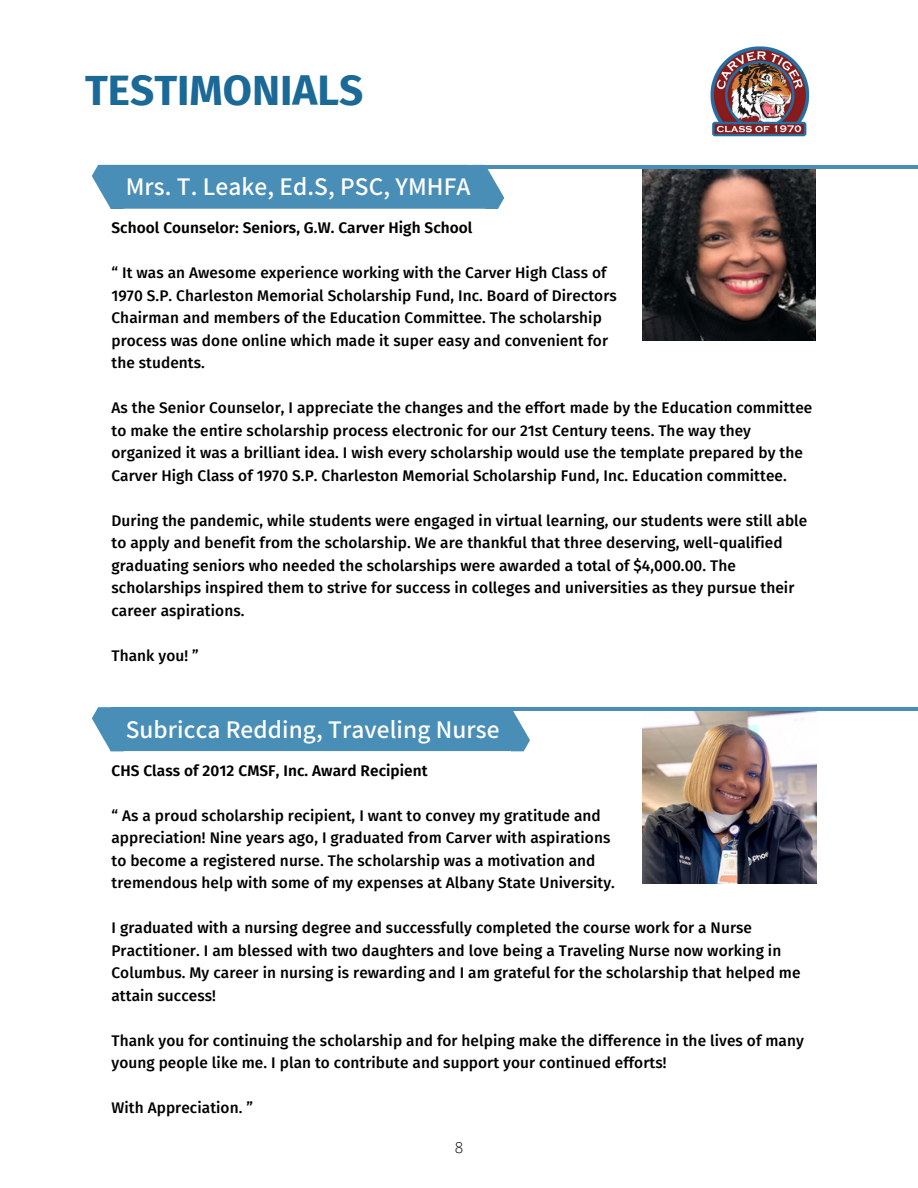
<style>
.page{position:relative;width:918px;height:1188px;background:#fff}
.page>*{position:absolute;margin:0;border:0;box-sizing:border-box;transform-origin:0 0}
.t1{font:700 42.3px "Fira Sans";color:#1b6996}
.t2{font:500 22.5px "Source Han Sans JP";letter-spacing:.005em;color:#fff}
.t3{font:500 15.45px/22.5px "Fira Sans";letter-spacing:.005em;color:#000}
.t4{font:600 15.45px "Fira Sans";letter-spacing:.005em;color:#000}
.t5{font:300 15px "Open Sans";color:#000}
</style>
<div class="page">
<div style="left:92px;top:165px;width:412px;height:44px;background:#498eb6"></div>
<img style="left:710px;top:46px;width:100px;height:91px">
<img style="left:642px;top:168px;width:174px;height:172px">
<hr style="left:111px;top:165px;width:807px;height:3px;background:#498eb6">
<div style="left:92px;top:707px;width:438px;height:44px;background:#498eb6"></div>
<img style="left:642px;top:711px;width:175px;height:173px">
<hr style="left:111px;top:707px;width:807px;height:4px;background:#498eb6">
<p class="t1" style="left:85px;top:65px;width:280px">TESTIMONIALS</p>
<p class="t2" style="left:126px;top:169px;width:346px">Mrs. T. Leake, Ed.S, PSC, YMHFA</p>
<p class="t4" style="left:111px;top:219px;width:363px">School Counselor: Seniors, G.W. Carver High School</p>
<p class="t3" style="left:111px;top:262px;width:497px">“ It was an Awesome experience working with the Carver High Class of</p>
<p class="t3" style="left:111px;top:284px;width:507px">1970 S.P. Charleston Memorial Scholarship Fund, Inc. Board of Directors</p>
<p class="t3" style="left:111px;top:307px;width:492px">Chairman and members of the Education Committee. The scholarship</p>
<p class="t3" style="left:111px;top:329px;width:498px">process was done online which made it super easy and convenient for</p>
<p class="t3" style="left:111px;top:352px;width:95px">the students.</p>
<p class="t3" style="left:111px;top:397px;width:702px">As the Senior Counselor, I appreciate the changes and the effort made by the Education committee to make the entire scholarship process electronic for our 21st Century teens. The way they organized it was a brilliant idea. I wish every scholarship would use the template prepared by the Carver High Class of 1970 S.P. Charleston Memorial Scholarship Fund, Inc. Education committee.</p>
<p class="t3" style="left:111px;top:509px;width:697px">During the pandemic, while students were engaged in virtual learning, our students were still able to apply and benefit from the scholarship. We are thankful that three deserving, well-qualified graduating seniors who needed the scholarships were awarded a total of $4,000.00. The scholarships inspired them to strive for success in colleges and universities as they pursue their career aspirations.</p>
<p class="t3" style="left:111px;top:644px;width:89px">Thank you! ”</p>
<p class="t2" style="left:126px;top:712px;width:375px">Subricca Redding, Traveling Nurse</p>
<p class="t4" style="left:111px;top:761px;width:318px">CHS Class of 2012 CMSF, Inc. Award Recipient</p>
<p class="t3" style="left:111px;top:804px;width:491px">“ As a proud scholarship recipient, I want to convey my gratitude and</p>
<p class="t3" style="left:111px;top:827px;width:500px">appreciation! Nine years ago, I graduated from Carver with aspirations</p>
<p class="t3" style="left:111px;top:849px;width:486px">to become a registered nurse. The scholarship was a motivation and</p>
<p class="t3" style="left:111px;top:872px;width:505px">tremendous help with some of my expenses at Albany State University.</p>
<p class="t3" style="left:111px;top:917px;width:691px">I graduated with a nursing degree and successfully completed the course work for a Nurse Practitioner. I am blessed with two daughters and love being a Traveling Nurse now working in Columbus. My career in nursing is rewarding and I am grateful for the scholarship that helped me attain success!</p>
<p class="t3" style="left:111px;top:1029px;width:694px">Thank you for continuing the scholarship and for helping make the difference in the lives of many young people like me. I plan to contribute and support your continued efforts!</p>
<p class="t3" style="left:111px;top:1097px;width:143px">With Appreciation. ”</p>
<p class="t5" style="left:455px;top:1137px;width:10px">8</p>
</div>
